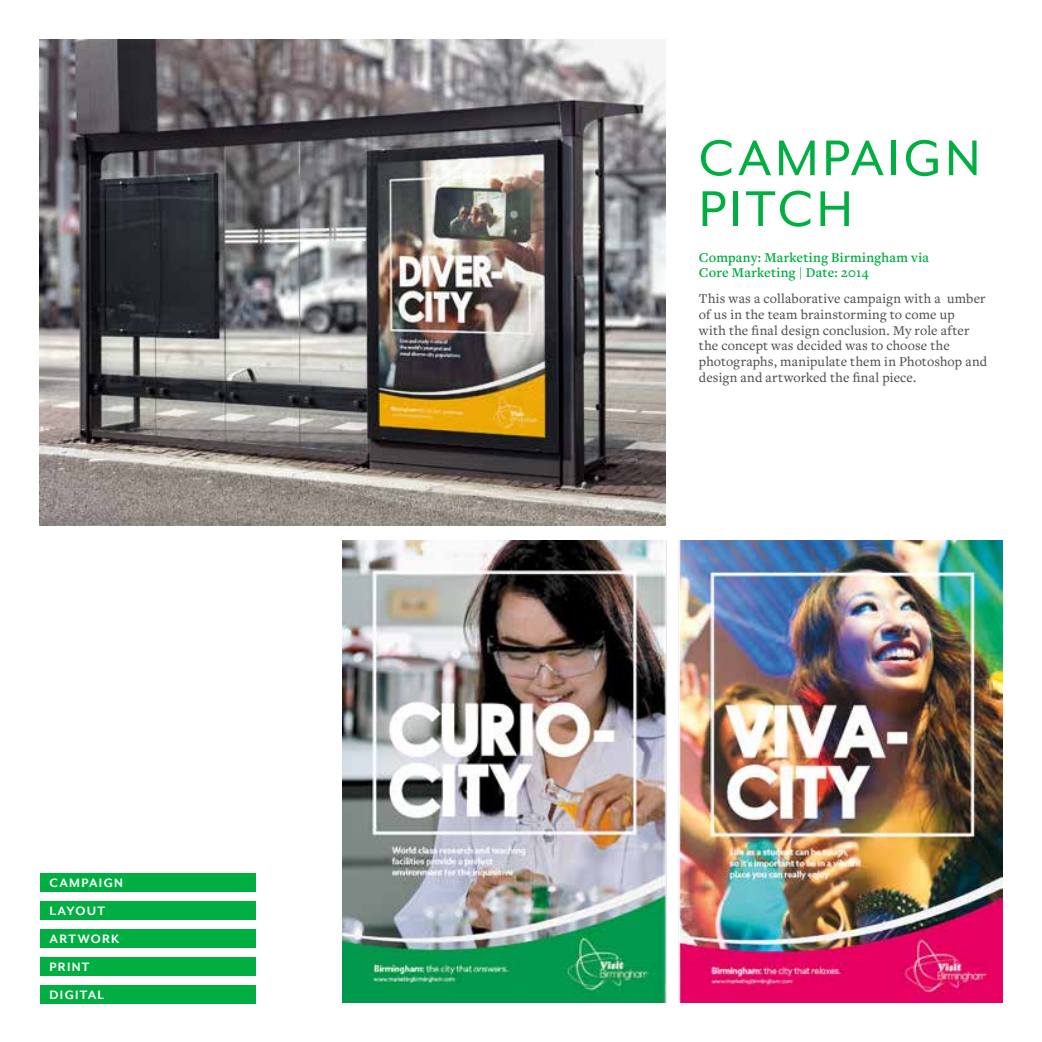
<style>
.page{position:relative;width:1042px;height:1042px;background:#fff}
.page>*{position:absolute;margin:0;border:0;box-sizing:border-box;transform-origin:0 0}
.t1{font:57.75px/50.8px "Mr Eaves XL Mod OT";letter-spacing:.07em;color:#00ae42}
.t2{font:500 14px/15.8px "Freight Text Pro";letter-spacing:.01em;color:#555458}
.t3{font:600 14px/15.8px "Freight Text Pro";letter-spacing:.02em;color:#00ae42}
.t4{font:700 14px/28px "Mr Eaves XL Mod OT";letter-spacing:.09em;color:#fff}
</style>
<div class="page">
<img style="left:342px;top:540px;width:660px;height:462px">
<img style="left:40px;top:40px;width:625px;height:486px">
<div style="left:40px;top:873px;width:215px;height:19px;background:#00ae42"></div>
<div style="left:40px;top:901px;width:215px;height:19px;background:#00ae42"></div>
<div style="left:40px;top:929px;width:215px;height:19px;background:#00ae42"></div>
<div style="left:40px;top:957px;width:215px;height:19px;background:#00ae42"></div>
<div style="left:40px;top:985px;width:215px;height:19px;background:#00ae42"></div>
<p class="t4" style="left:50px;top:868px;width:75px">CAMPAIGN<br>LAYOUT<br>ARTWORK<br>PRINT<br>DIGITAL</p>
<h1 class="t1" style="left:699px;top:132px;width:283px">CAMPAIGN<br>PITCH</h1>
<p class="t3" style="left:699px;top:249px;width:232px">Company: Marketing Birmingham via<br>Core Marketing | Date: 2014</p>
<p class="t2" style="left:699px;top:290px;width:290px">This was a collaborative campaign with a umber of us in the team brainstorming to come up<br>with the final design conclusion. My role after the concept was decided was to choose the photographs, manipulate them in Photoshop and design and artworked the final piece.</p>
</div>
